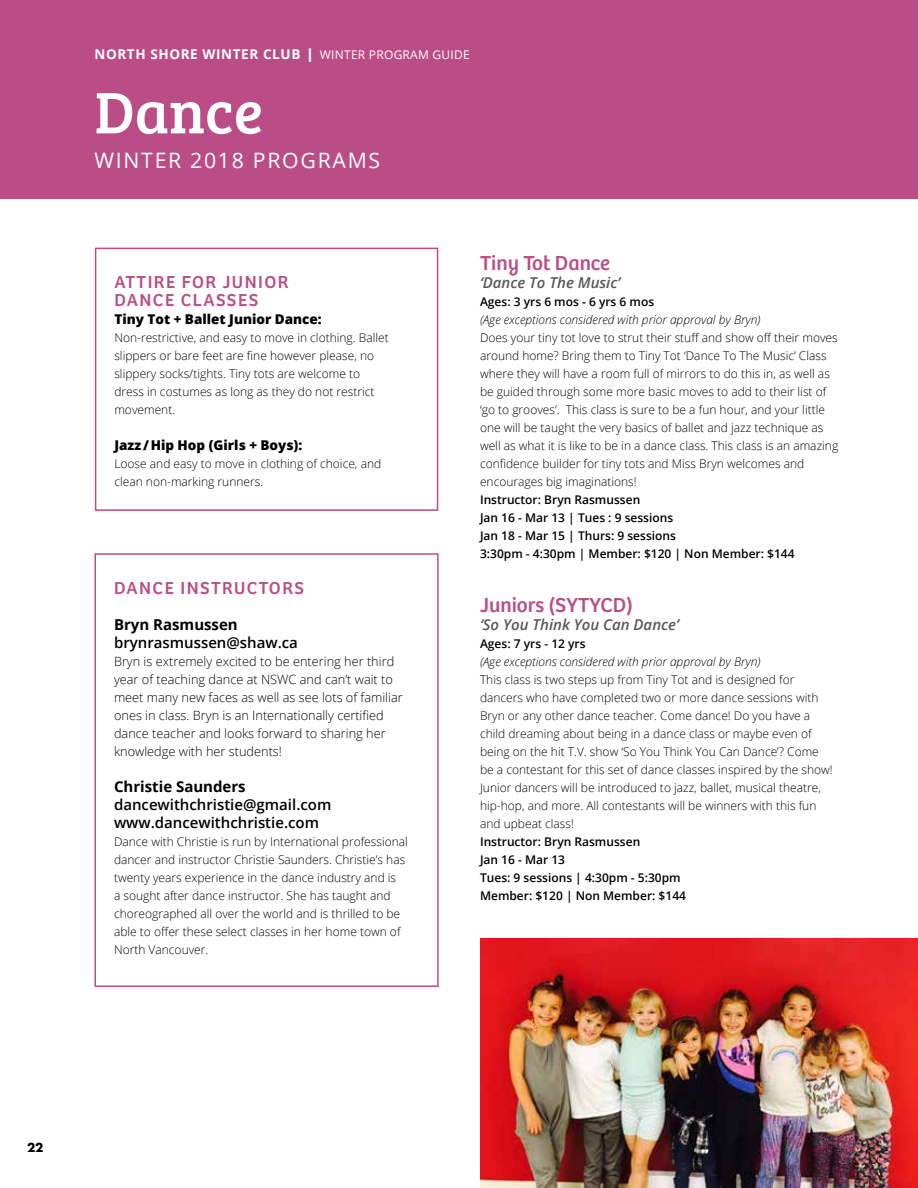
<style>
.page{position:relative;width:918px;height:1188px;background:#fff}
.page>*{position:absolute;margin:0;border:0;box-sizing:border-box;transform-origin:0 0}
.t1{font:60.45px "Bree Serif";color:#fff}
.t2{font:21.3px "Open Sans";letter-spacing:.08em;color:#fff}
.t3{font:21px "Bree";color:#ba4d86}
.t4{font:18px/18px "Bree";letter-spacing:.08em;color:#ba4d86}
.t5{font:600 15px/18px "Open Sans";color:#000}
.t6{font:italic 600 15px "Open Sans";color:#58585b}
.t7{font:700 15px "Open Sans";color:#000}
.t8{font:800 13.5px "Open Sans";color:#000}
.t9{font:700 13.5px "Open Sans";letter-spacing:.045em;color:#fff}
.t10{font:300 12.75px/18px "Open Sans";color:#000}
.t11{font:300 12px/18px "Open Sans";color:#000}
.t12{font:600 12px/18px "Open Sans";color:#000}
.t13{font:italic 300 12px "Open Sans";color:#000}
.t14{font:700 12px "Futura Std";color:#000}
.s1{font-family:"Futura Std"}
.s2{font-weight:400;font-size:12px}
</style>
<div class="page">
<div style="left:94px;top:553px;width:345px;height:434px;border:2px solid #ba4d86"></div>
<div style="left:95px;top:248px;width:343px;height:263px;border:2px solid #ba4d86"></div>
<div style="left:0;top:0;width:918px;height:199px;background:#ba4d86"></div>
<img style="left:480px;top:938px;width:438px;height:250px">
<p class="t9" style="left:94px;top:44px;width:377px">NORTH SHORE WINTER CLUB <span class="s1">|</span> <span class="s2">WINTER PROGRAM GUIDE</span></p>
<h1 class="t1" style="left:94px;top:68px;width:170px">Dance</h1>
<h2 class="t2" style="left:94px;top:146px;width:287px">WINTER 2018 PROGRAMS</h2>
<h3 class="t4" style="left:114px;top:273px;width:176px">ATTIRE FOR JUNIOR<br>DANCE CLASSES</h3>
<p class="t8" style="left:114px;top:309px;width:209px">Tiny Tot + Ballet Junior Dance:</p>
<p class="t11" style="left:114px;top:328px;width:276px">Non-restrictive, and easy to move in clothing. Ballet slippers or bare feet are fine however please, no slippery socks/tights. Tiny tots are welcome to dress in costumes as long as they do not restrict movement.</p>
<p class="t8" style="left:114px;top:435px;width:190px">Jazz /Hip Hop (Girls + Boys):</p>
<p class="t11" style="left:114px;top:454px;width:268px">Loose and easy to move in clothing of choice, and clean non-marking runners.</p>
<h3 class="t4" style="left:114px;top:579px;width:192px">DANCE INSTRUCTORS</h3>
<p class="t7" style="left:114px;top:614px;width:125px">Bryn Rasmussen</p>
<p class="t5" style="left:114px;top:633px;width:185px">brynrasmussen@shaw.ca</p>
<p class="t10" style="left:114px;top:652px;width:290px">Bryn is extremely excited to be entering her third year of teaching dance at NSWC and can’t wait to meet many new faces as well as see lots of familiar ones in class. Bryn is an Internationally certified dance teacher and looks forward to sharing her knowledge with her students!</p>
<p class="t7" style="left:114px;top:776px;width:133px">Christie Saunders</p>
<p class="t5" style="left:114px;top:795px;width:219px">dancewithchristie@gmail.com www.dancewithchristie.com</p>
<p class="t11" style="left:114px;top:832px;width:295px">Dance with Christie is run by International professional dancer and instructor Christie Saunders. Christie’s has twenty years experience in the dance industry and is<br>a sought after dance instructor. She has taught and choreographed all over the world and is thrilled to be able to offer these select classes in her home town of North Vancouver.</p>
<h3 class="t3" style="left:480px;top:251px;width:131px">Tiny Tot Dance</h3>
<p class="t6" style="left:480px;top:272px;width:142px">‘Dance To The Music’</p>
<p class="t12" style="left:480px;top:292px;width:176px">Ages: 3 yrs 6 mos - 6 yrs 6 mos</p>
<p class="t13" style="left:480px;top:311px;width:282px">(Age exceptions considered with prior approval by Bryn)</p>
<p class="t11" style="left:480px;top:328px;width:360px">Does your tiny tot love to strut their stuff and show off their moves around home? Bring them to Tiny Tot ‘Dance To The Music’ Class where they will have a room full of mirrors to do this in, as well as be guided through some more basic moves to add to their list of ‘go to grooves’. This class is sure to be a fun hour, and your little one will be taught the very basics of ballet and jazz technique as well as what it is like to be in a dance class. This class is an amazing confidence builder for tiny tots and Miss Bryn welcomes and encourages big imaginations!</p>
<p class="t12" style="left:480px;top:490px;width:316px">Instructor: Bryn Rasmussen<br>Jan 16 - Mar 13 | Tues : 9 sessions<br>Jan 18 - Mar 15 | Thurs: 9 sessions<br>3:30pm - 4:30pm | Member: $120 | Non Member: $144</p>
<h3 class="t3" style="left:480px;top:593px;width:155px">Juniors (SYTYCD)</h3>
<p class="t6" style="left:480px;top:614px;width:200px">‘So You Think You Can Dance’</p>
<p class="t12" style="left:480px;top:634px;width:107px">Ages: 7 yrs - 12 yrs</p>
<p class="t13" style="left:480px;top:653px;width:282px">(Age exceptions considered with prior approval by Bryn)</p>
<p class="t11" style="left:480px;top:670px;width:354px">This class is two steps up from Tiny Tot and is designed for dancers who have completed two or more dance sessions with Bryn or any other dance teacher. Come dance! Do you have a child dreaming about being in a dance class or maybe even of being on the hit T.V. show ‘So You Think You Can Dance’? Come be a contestant for this set of dance classes inspired by the show!<br>Junior dancers will be introduced to jazz, ballet, musical theatre, hip-hop, and more. All contestants will be winners with this fun and upbeat class!</p>
<p class="t12" style="left:480px;top:832px;width:208px">Instructor: Bryn Rasmussen<br>Jan 16 - Mar 13<br>Tues: 9 sessions | 4:30pm - 5:30pm<br>Member: $120 | Non Member: $144</p>
<p class="t14" style="left:27px;top:1140px;width:18px">22</p>
</div>
